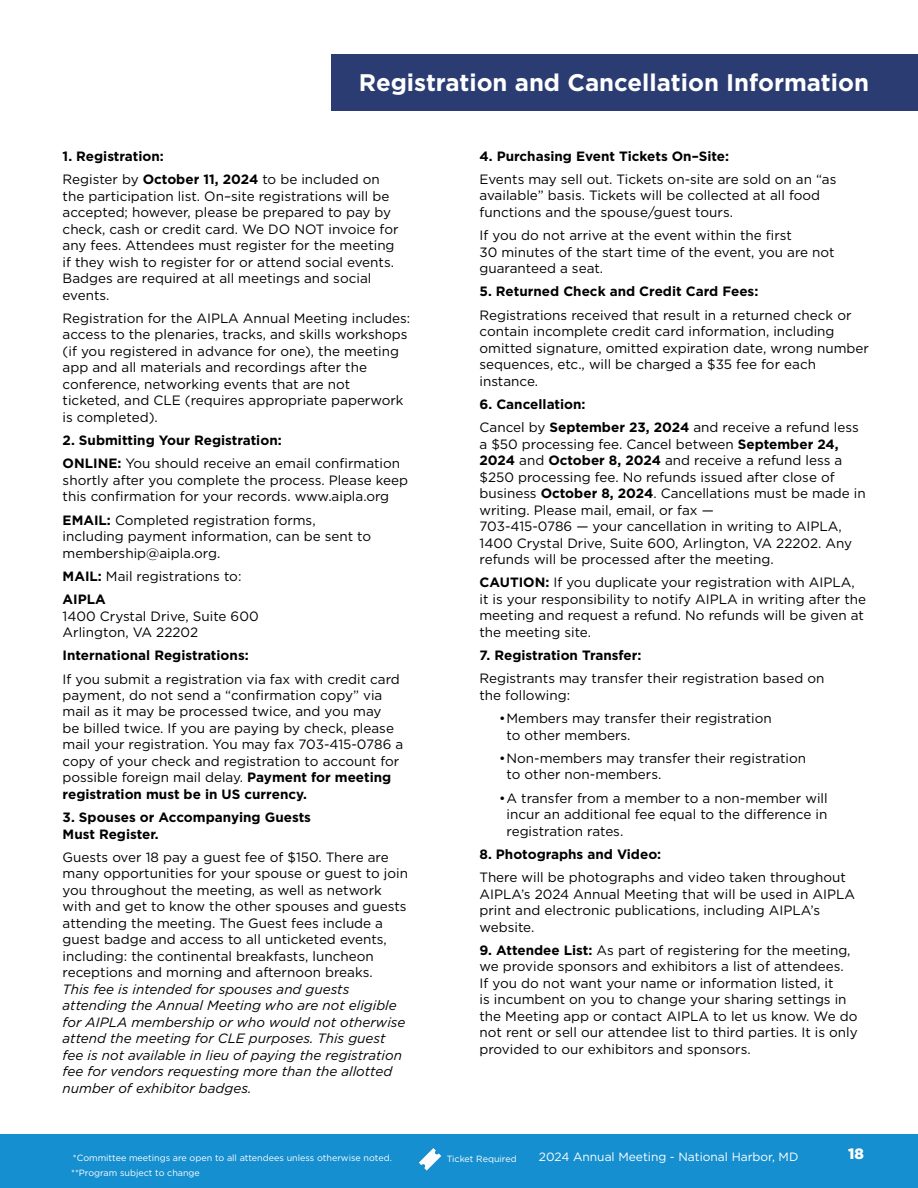
<style>
.page{position:relative;width:918px;height:1188px;background:#fff}
.page>*{position:absolute;margin:0;border:0;box-sizing:border-box;transform-origin:0 0}
.t1{font:700 24px "Gotham";color:#fff}
.t2{font:900 15px "Gotham";color:#fff}
.t3{font:13.5px/16.5px "Gotham";color:#000}
.t4{font:700 13.5px/23.2px "Gotham";color:#000}
.t5{font:italic 13.5px/16.5px "Gotham";color:#000}
.t6{font:12px "Gotham";color:#fff}
.t7{font:9px "Gotham";color:#fff}
.s1{font-weight:400}
.s2{font-weight:700}
</style>
<div class="page">
<div style="left:332px;top:54px;width:586px;height:57px;background:#2b3c73"></div>
<div style="left:0;top:1134px;width:918px;height:54px;background:#158fcf"></div>
<svg style="left:419px;top:1148px;width:22px;height:23px"></svg>
<h1 class="t1" style="left:359px;top:67px;width:512px">Registration and Cancellation Information</h1>
<p class="t4" style="left:63px;top:144px;width:319px">1. Registration:<br><span class="s1">Register by</span> October 11, 2024 <span class="s1">to be included on</span></p>
<p class="t3" style="left:63px;top:187px;width:337px">the participation list. On–site registrations will be accepted; however, please be prepared to pay by check, cash or credit card. We DO NOT invoice for any fees. Attendees must register for the meeting if they wish to register for or attend social events.<br>Badges are required at all meetings and social events.</p>
<p class="t3" style="left:63px;top:309px;width:349px">Registration for the AIPLA Annual Meeting includes: access to the plenaries, tracks, and skills workshops (if you registered in advance for one), the meeting app and all materials and recordings after the conference, networking events that are not ticketed, and CLE (requires appropriate paperwork is completed).</p>
<p class="t4" style="left:63px;top:429px;width:339px">2. Submitting Your Registration:<br>ONLINE: <span class="s1">You should receive an email confirmation</span></p>
<p class="t3" style="left:63px;top:471px;width:347px">shortly after you complete the process. Please keep this confirmation for your records. www.aipla.org</p>
<p class="t3" style="left:63px;top:511px;width:310px"><span class="s2">EMAIL:</span> Completed registration forms, including payment information, can be sent to membership@aipla.org.</p>
<p class="t3" style="left:63px;top:564px;width:180px;line-height:23.2px"><span class="s2">MAIL:</span> Mail registrations to:<br><span class="s2">AIPLA</span></p>
<p class="t3" style="left:63px;top:607px;width:198px">1400 Crystal Drive, Suite 600<br>Arlington, VA 22202</p>
<p class="t4" style="left:63px;top:644px;width:188px">International Registrations:</p>
<p class="t3" style="left:63px;top:670px;width:342px">If you submit a registration via fax with credit card payment, do not send a “confirmation copy” via mail as it may be processed twice, and you may<br>be billed twice. If you are paying by check, please mail your registration. You may fax 703-415-0786 a copy of your check and registration to account for possible foreign mail delay. <span class="s2">Payment for meeting registration must be in US currency.</span></p>
<p class="t4" style="left:63px;top:809px;width:250px;line-height:16.5px">3. Spouses or Accompanying Guests<br>Must Register.</p>
<p class="t3" style="left:63px;top:849px;width:347px">Guests over 18 pay a guest fee of $150. There are many opportunities for your spouse or guest to join you throughout the meeting, as well as network with and get to know the other spouses and guests attending the meeting. The Guest fees include a guest badge and access to all unticketed events, including: the continental breakfasts, luncheon receptions and morning and afternoon breaks.</p>
<p class="t5" style="left:63px;top:981px;width:344px">This fee is intended for spouses and guests attending the Annual Meeting who are not eligible for AIPLA membership or who would not otherwise attend the meeting for CLE purposes. This guest fee is not available in lieu of paying the registration fee for vendors requesting more than the allotted number of exhibitor badges.</p>
<p class="t4" style="left:480px;top:144px;width:251px">4. Purchasing Event Tickets On–Site:</p>
<p class="t3" style="left:480px;top:171px;width:358px">Events may sell out. Tickets on-site are sold on an “as available” basis. Tickets will be collected at all food functions and the spouse/guest tours.</p>
<p class="t3" style="left:480px;top:227px;width:357px">If you do not arrive at the event within the first<br>30 minutes of the start time of the event, you are not guaranteed a seat.</p>
<p class="t4" style="left:480px;top:280px;width:280px">5. Returned Check and Credit Card Fees:</p>
<p class="t3" style="left:480px;top:306px;width:391px">Registrations received that result in a returned check or contain incomplete credit card information, including omitted signature, omitted expiration date, wrong number sequences, etc., will be charged a $35 fee for each instance.</p>
<p class="t4" style="left:480px;top:392px;width:381px">6. Cancellation:<br><span class="s1">Cancel by</span> September 23, 2024 <span class="s1">and receive a refund less</span></p>
<p class="t3" style="left:480px;top:435px;width:388px">a $50 processing fee. Cancel between <span class="s2">September 24, 2024</span> and <span class="s2">October 8, 2024</span> and receive a refund less a $250 processing fee. No refunds issued after close of business <span class="s2">October 8, 2024</span>. Cancellations must be made in writing. Please mail, email, or fax —<br>703-415-0786 — your cancellation in writing to AIPLA, 1400 Crystal Drive, Suite 600, Arlington, VA 22202. Any refunds will be processed after the meeting.</p>
<p class="t3" style="left:480px;top:574px;width:388px"><span class="s2">CAUTION:</span> If you duplicate your registration with AIPLA, it is your responsibility to notify AIPLA in writing after the meeting and request a refund. No refunds will be given at the meeting site.</p>
<p class="t4" style="left:480px;top:644px;width:163px">7. Registration Transfer:</p>
<p class="t3" style="left:480px;top:670px;width:346px">Registrants may transfer their registration based on the following:</p>
<p class="t3" style="left:507px;top:710px;width:267px;text-indent:-8px">•Members may transfer their registration to other members.</p>
<p class="t3" style="left:507px;top:750px;width:301px;text-indent:-8px">•Non-members may transfer their registration to other non-members.</p>
<p class="t3" style="left:507px;top:789px;width:323px;text-align:justify;text-indent:-8px">•A transfer from a member to a non-member will incur an additional fee equal to the difference in registration rates.</p>
<p class="t4" style="left:480px;top:842px;width:183px">8. Photographs and Video:</p>
<p class="t3" style="left:480px;top:869px;width:377px">There will be photographs and video taken throughout AIPLA’s 2024 Annual Meeting that will be used in AIPLA print and electronic publications, including AIPLA’s website.</p>
<p class="t3" style="left:480px;top:941px;width:380px"><span class="s2">9. Attendee List:</span> As part of registering for the meeting, we provide sponsors and exhibitors a list of attendees.<br>If you do not want your name or information listed, it<br>is incumbent on you to change your sharing settings in the Meeting app or contact AIPLA to let us know. We do not rent or sell our attendee list to third parties. It is only provided to our exhibitors and sponsors.</p>
<p class="t7" style="left:73px;top:1152px;width:321px">*Committee meetings are open to all attendees unless otherwise noted.</p>
<p class="t7" style="left:447px;top:1153px;width:71px">Ticket Required</p>
<p class="t7" style="left:71px;top:1167px;width:130px">**Program subject to change</p>
<p class="t6" style="left:539px;top:1149px;width:261px">2024 Annual Meeting - National Harbor, MD</p>
<p class="t2" style="left:848px;top:1143px;width:17px">18</p>
</div>
